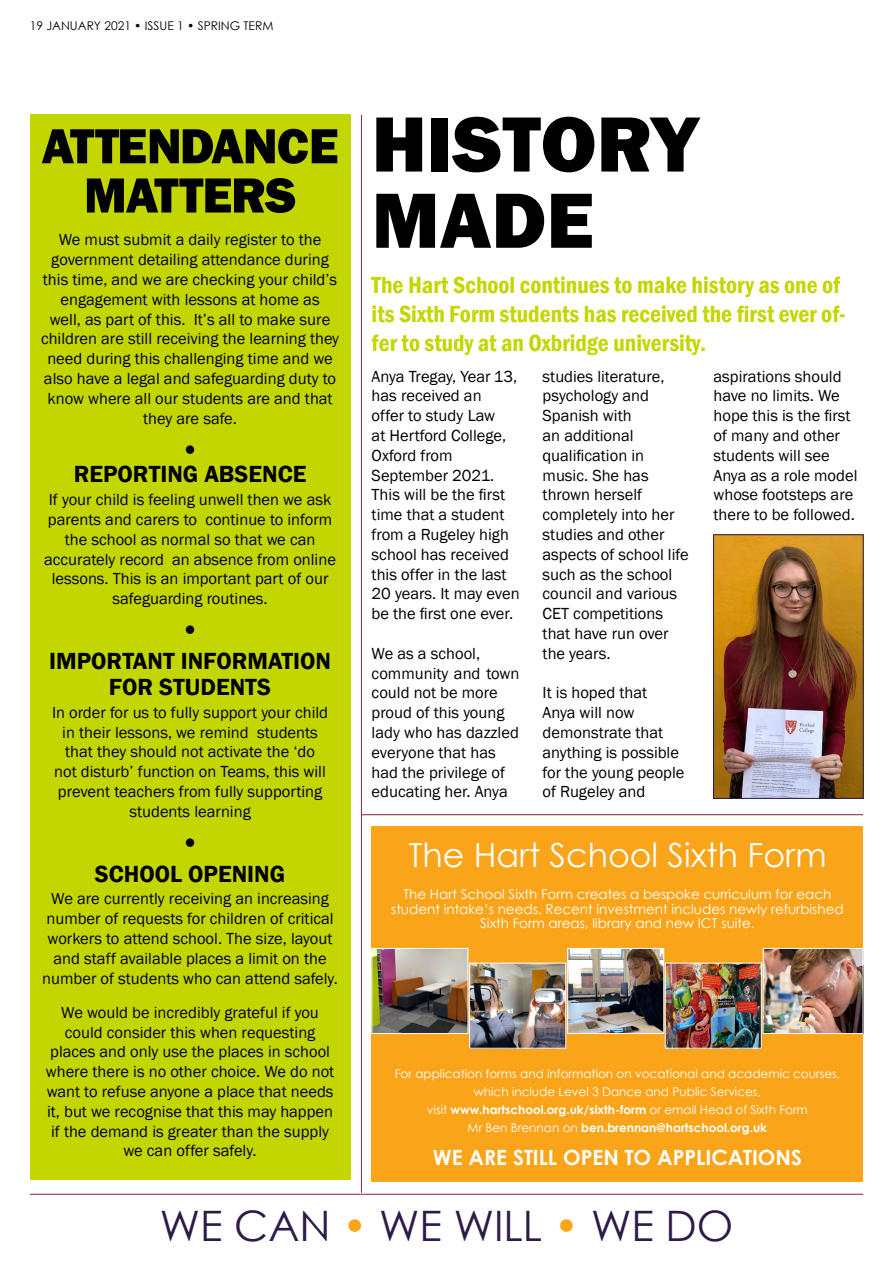
<style>
.page{position:relative;width:893px;height:1263px;background:#fff}
.page>*{position:absolute;margin:0;border:0;box-sizing:border-box;transform-origin:0 0}
.t1{font:800 81px/76.2px "Franklin Gothic";color:#000}
.t2{font:800 51px/49.2px "Franklin Gothic";letter-spacing:-.02em;color:#000;text-align:center}
.t3{font:42px "Century Gothic";color:#2e1a47}
.t4{font:33.3px "Century Gothic";color:#fff}
.t5{font:30px "Franklin Gothic";color:#000}
.t6{font:600 30px "Franklin Gothic";color:#000}
.t7{font:600 condensed 24px/28.8px "Franklin Gothic";color:#c4d600}
.t8{font:600 24px/25.8px "Franklin Gothic";color:#000;text-align:center}
.t9{font:700 21px "Century Gothic";color:#fff}
.t10{font:16.5px/19.8px "Franklin Gothic";color:#000}
.t11{font:13.5px/14.7px "Century Gothic";color:#fff;text-align:center}
.t12{font:12px/18px "Century Gothic";color:#fff;text-align:center}
.t13{font:12px "Century Gothic";color:#000}
.s1{font-weight:700}
.s2{color:#faa41a}
</style>
<div class="page">
<hr style="left:30px;top:1194px;width:833px;height:1px;background:#832155">
<hr style="left:361px;top:115px;width:1px;height:1078px;background:#832155">
<div style="left:30px;top:115px;width:320px;height:1065px;background:#c4d600"></div>
<img style="left:715px;top:536px;width:146px;height:261px">
<div style="left:713px;top:534px;width:150px;height:265px;border:1px solid #2e1a47"></div>
<hr style="left:361px;top:814px;width:502px;height:1px;background:#832155">
<div style="left:372px;top:826px;width:491px;height:355px;background:#faa41a"></div>
<img style="left:374px;top:950px;width:92px;height:82px">
<div style="left:372px;top:948px;width:96px;height:86px;border:1px solid #fff"></div>
<img style="left:569px;top:950px;width:93px;height:82px">
<div style="left:567px;top:948px;width:97px;height:86px;border:1px solid #fff"></div>
<img style="left:765px;top:950px;width:96px;height:82px">
<div style="left:763px;top:948px;width:100px;height:86px;border:1px solid #fff"></div>
<img style="left:471px;top:965px;width:93px;height:81px">
<div style="left:469px;top:963px;width:97px;height:85px;border:1px solid #fff"></div>
<img style="left:667px;top:965px;width:93px;height:81px">
<div style="left:665px;top:963px;width:97px;height:85px;border:1px solid #fff"></div>
<p class="t13" style="left:30px;top:18px;width:245px">19 JANUARY 2021 • ISSUE 1 • SPRING TERM</p>
<h2 class="t2" style="left:42px;top:121px;width:298px">ATTENDANCE<br>MATTERS</h2>
<p class="t10" style="left:41px;top:230px;width:300px;text-align:center">We must submit a daily register to the government detailing attendance during this time, and we are checking your child’s engagement with lessons at home as<br>well, as part of this. It’s all to make sure children are still receiving the learning they need during this challenging time and we also have a legal and safeguarding duty to know where all our students are and that they are safe.</p>
<h3 class="t5" style="left:180px;top:431px;width:22px">•</h3>
<h3 class="t8" style="left:74px;top:462px;width:234px">REPORTING ABSENCE</h3>
<p class="t10" style="left:44px;top:490px;width:293px;text-align:center">If your child is feeling unwell then we ask parents and carers to continue to inform the school as normal so that we can accurately record an absence from online lessons. This is an important part of our safeguarding routines.</p>
<h3 class="t5" style="left:180px;top:612px;width:22px">•</h3>
<h3 class="t8" style="left:49px;top:648px;width:283px">IMPORTANT INFORMATION<br>FOR STUDENTS</h3>
<p class="t10" style="left:52px;top:703px;width:278px;text-align:center">In order for us to fully support your child in their lessons, we remind students that they should not activate the ‘do not disturb’ function on Teams, this will prevent teachers from fully supporting students learning</p>
<h3 class="t6" style="left:180px;top:824px;width:22px">•</h3>
<h3 class="t8" style="left:95px;top:861px;width:192px">SCHOOL OPENING</h3>
<p class="t10" style="left:42px;top:889px;width:297px;text-align:center">We are currently receiving an increasing number of requests for children of critical workers to attend school. The size, layout and staff available places a limit on the number of students who can attend safely.</p>
<p class="t10" style="left:46px;top:1003px;width:290px;text-align:center">We would be incredibly grateful if you could consider this when requesting places and only use the places in school where there is no other choice. We do not want to refuse anyone a place that needs it, but we recognise that this may happen if the demand is greater than the supply we can offer safely.</p>
<h1 class="t1" style="left:372px;top:106px;width:329px">HISTORY<br>MADE</h1>
<h3 class="t7" style="left:372px;top:270px;width:476px">The Hart School continues to make history as one of its Sixth Form students has received the first ever of&shy;fer to study at an Oxbridge university.</h3>
<p class="t10" style="left:372px;top:366px;width:149px">Anya Tregay, Year 13, has received an<br>offer to study Law<br>at Hertford College,<br>Oxford from<br>September 2021.<br>This will be the first time that a student from a Rugeley high school has received this offer in the last<br>20 years. It may even be the first one ever.</p>
<p class="t10" style="left:372px;top:644px;width:149px">We as a school, community and town could not be more proud of this young lady who has dazzled everyone that has had the privilege of educating her. Anya</p>
<p class="t10" style="left:543px;top:366px;width:147px">studies literature, psychology and<br>Spanish with<br>an additional qualification in music. She has thrown herself completely into her studies and other aspects of school life such as the school council and various<br>CET competitions that have run over the years.</p>
<p class="t10" style="left:543px;top:683px;width:143px">It is hoped that<br>Anya will now demonstrate that anything is possible for the young people of Rugeley and</p>
<p class="t10" style="left:713px;top:366px;width:145px">aspirations should have no limits. We hope this is the first of many and other students will see<br>Anya as a role model whose footsteps are there to be followed.</p>
<h3 class="t4" style="left:408px;top:832px;width:420px">The Hart School Sixth Form</h3>
<p class="t11" style="left:391px;top:886px;width:454px">The Hart School Sixth Form creates a bespoke curriculum for each student intake’s needs. Recent investment includes newly refurbished<br>Sixth Form areas, library and new ICT suite.</p>
<p class="t12" style="left:395px;top:1064px;width:447px">For application forms and information on vocational and academic courses, which include Level 3 Dance and Public Services,<br>visit <span class="s1">www.hartschool.org.uk/sixth-form</span> or email Head of Sixth Form<br>Mr Ben Brennan on <span class="s1">ben.brennan@hartschool.org.uk</span></p>
<p class="t9" style="left:433px;top:1141px;width:371px">WE ARE STILL OPEN TO APPLICATIONS</p>
<h3 class="t3" style="left:160px;top:1197px;width:575px">WE CAN <span class="s2">•</span> WE WILL <span class="s2">•</span> WE DO</h3>
</div>
